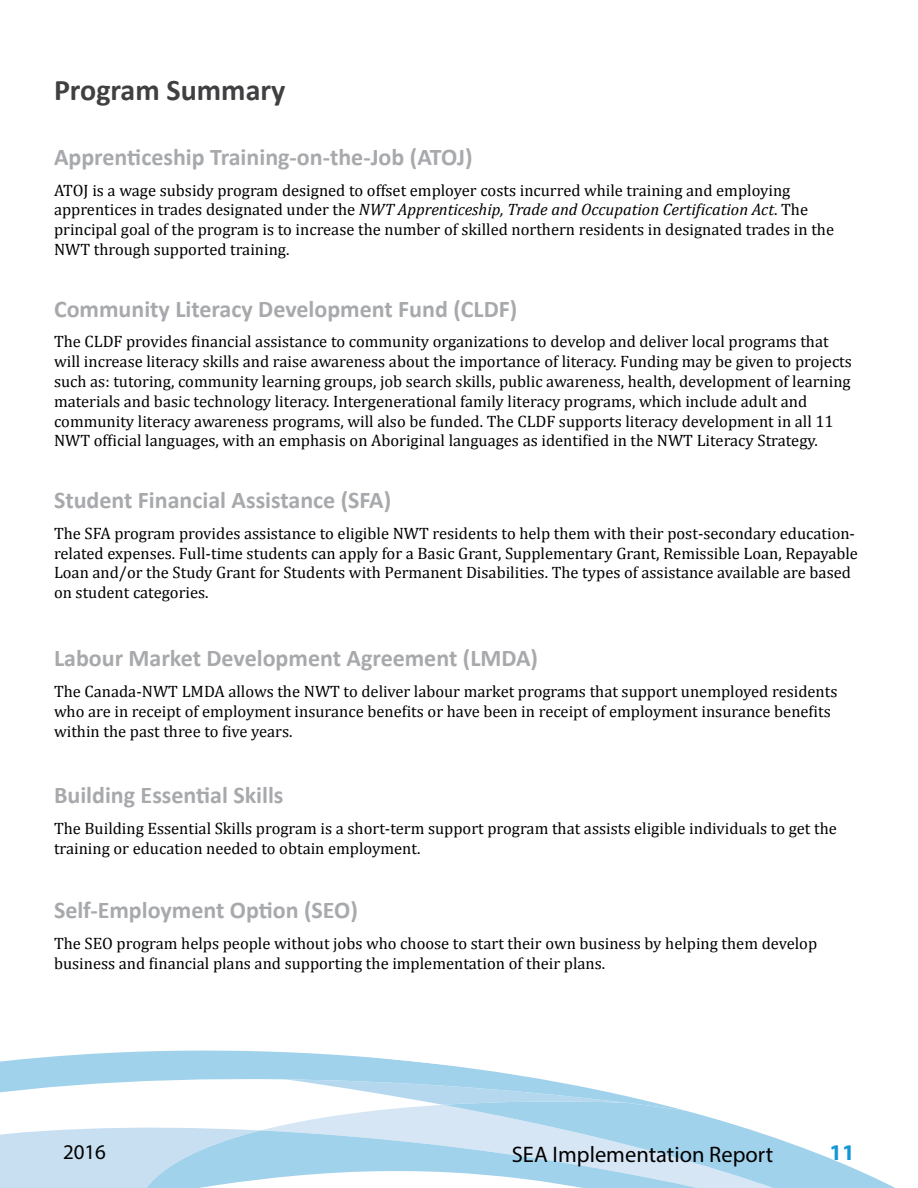
<style>
.page{position:relative;width:918px;height:1188px;background:#fff}
.page>*{position:absolute;margin:0;border:0;box-sizing:border-box;transform-origin:0 0}
.t1{font:700 30px "Calibri";color:#404042}
.t2{font:700 24px "Calibri";color:#a7a9ac}
.t3{font:22.5px "Myriad Pro";color:#000}
.t4{font:700 22.5px "Myriad Pro";color:#1498d5}
.t5{font:21px "Myriad Pro";color:#000}
.t6{font:16.5px/19.8px "Cambria";color:#000}
.s1{font-style:italic}
</style>
<div class="page">
<svg style="left:0;top:1050px;width:452px;height:33px;fill:#a0d2ec"></svg>
<svg style="left:0;top:1083px;width:138px;height:105px"></svg>
<svg style="left:285px;top:1066px;width:412px;height:48px"></svg>
<svg style="left:138px;top:1114px;width:757px;height:74px"></svg>
<h1 class="t1" style="left:54px;top:71px;width:233px">Program Summary</h1>
<h2 class="t2" style="left:54px;top:142px;width:420px">Apprenticeship Training-on-the-Job (ATOJ)</h2>
<p class="t6" style="left:54px;top:180px;width:782px">ATOJ is a wage subsidy program designed to offset employer costs incurred while training and employing apprentices in trades designated under the <span class="s1">NWT Apprenticeship, Trade and Occupation Certification Act</span>. The principal goal of the program is to increase the number of skilled northern residents in designated trades in the NWT through supported training.</p>
<h2 class="t2" style="left:54px;top:293px;width:465px">Community Literacy Development Fund (CLDF)</h2>
<p class="t6" style="left:54px;top:332px;width:799px">The CLDF provides financial assistance to community organizations to develop and deliver local programs that will increase literacy skills and raise awareness about the importance of literacy. Funding may be given to projects such as: tutoring, community learning groups, job search skills, public awareness, health, development of learning materials and basic technology literacy. Intergenerational family literacy programs, which include adult and community literacy awareness programs, will also be funded. The CLDF supports literacy development in all 11<br>NWT official languages, with an emphasis on Aboriginal languages as identified in the NWT Literacy Strategy.</p>
<h2 class="t2" style="left:54px;top:485px;width:339px">Student Financial Assistance (SFA)</h2>
<p class="t6" style="left:54px;top:523px;width:805px">The SFA program provides assistance to eligible NWT residents to help them with their post-secondary education‐ related expenses. Full-time students can apply for a Basic Grant, Supplementary Grant, Remissible Loan, Repayable Loan and/or the Study Grant for Students with Permanent Disabilities. The types of assistance available are based on student categories.</p>
<h2 class="t2" style="left:54px;top:643px;width:486px">Labour Market Development Agreement (LMDA)</h2>
<p class="t6" style="left:54px;top:682px;width:785px">The Canada-NWT LMDA allows the NWT to deliver labour market programs that support unemployed residents who are in receipt of employment insurance benefits or have been in receipt of employment insurance benefits within the past three to five years.</p>
<h2 class="t2" style="left:54px;top:780px;width:231px">Building Essential Skills</h2>
<p class="t6" style="left:54px;top:818px;width:784px">The Building Essential Skills program is a short-term support program that assists eligible individuals to get the training or education needed to obtain employment.</p>
<h2 class="t2" style="left:54px;top:895px;width:305px">Self-Employment Option (SEO)</h2>
<p class="t6" style="left:54px;top:934px;width:765px">The SEO program helps people without jobs who choose to start their own business by helping them develop business and financial plans and supporting the implementation of their plans.</p>
<p class="t5" style="left:63px;top:1139px;width:45px">2016</p>
<h3 class="t3" style="left:512px;top:1140px;width:263px">SEA Implementation Report</h3>
<h3 class="t4" style="left:830px;top:1138px;width:26px">11</h3>
</div>
